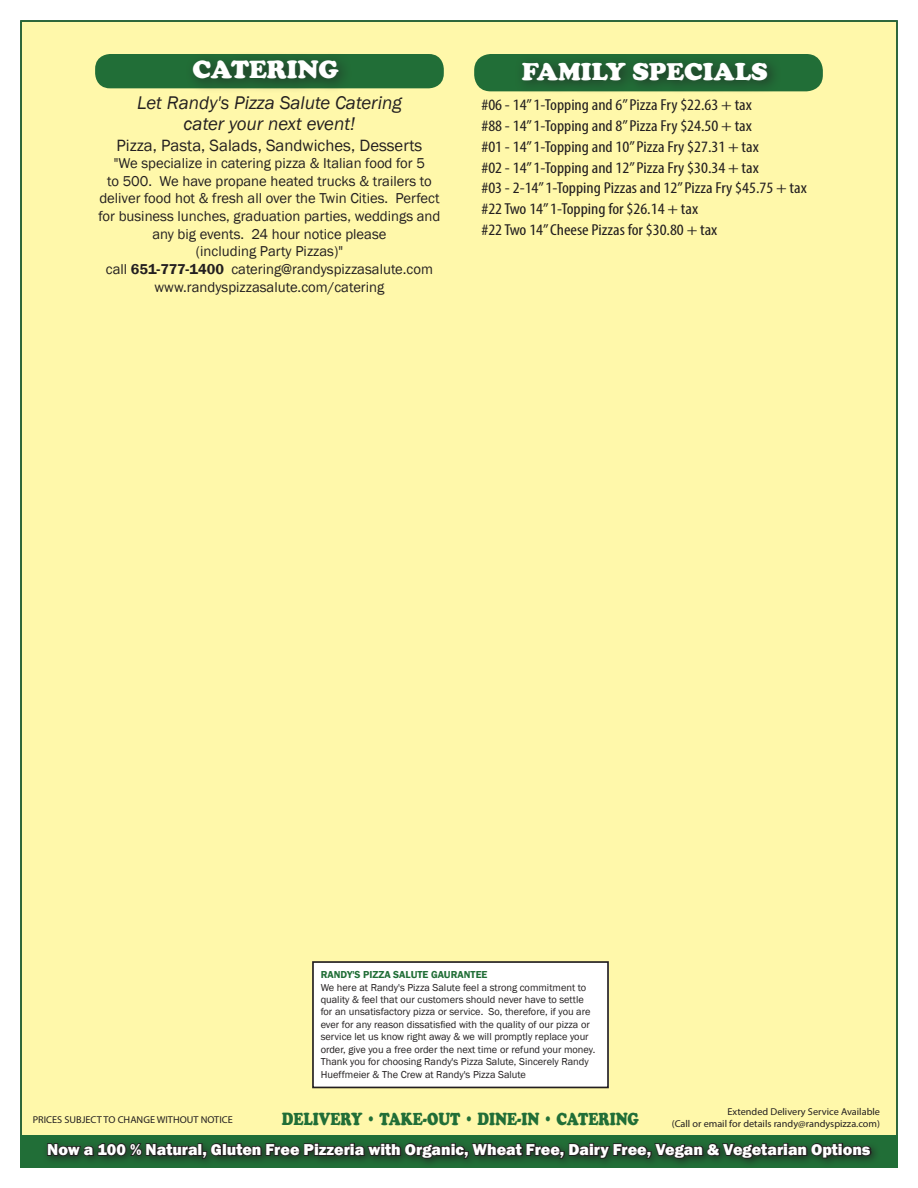
<style>
.page{position:relative;width:918px;height:1188px;background:#fff}
.page>*{position:absolute;margin:0;border:0;box-sizing:border-box;transform-origin:0 0}
.t1{font:900 25.65px "Cooper";color:#fff}
.t2{font:900 25.05px "Cooper";color:#fff}
.t3{font:italic 18.9px "Franklin Gothic";color:#231f20}
.t4{font:900 18px "Cooper";color:#216e37;scale:.81 1}
.t5{font:16.8px "Franklin Gothic";color:#231f20}
.t6{font:800 16.2px "Franklin Gothic";color:#fff}
.t7{font:condensed 15.9px "Myriad Pro";color:#231f20;scale:1.13 1}
.t8{font:14.7px/17.7px "Franklin Gothic";color:#231f20;text-align:center}
.t9{font:10.35px/12.5px "Franklin Gothic";color:#231f20}
.t10{font:600 10.35px "Franklin Gothic";color:#216e37}
.t11{font:9.9px "Myriad Pro";color:#231f20}
.s1{font-weight:600}
</style>
<div class="page">
<div style="left:21px;top:21px;width:876px;height:1146px;background:#fff8aa"></div>
<div style="left:313px;top:962px;width:295px;height:125px;background:#fff"></div>
<div style="left:312px;top:961px;width:297px;height:127px;border:2px solid #231f20"></div>
<div style="left:95px;top:54px;width:349px;height:34px;background:#216e37;border-radius:15px"></div>
<div style="left:185px;top:51px;width:168px;height:43px;background:#231f20;opacity:.75"></div>
<div style="left:474px;top:54px;width:349px;height:37px;background:#216e37;border-radius:16px"></div>
<div style="left:514px;top:54px;width:268px;height:41px;background:#231f20;opacity:.75"></div>
<div style="left:20px;top:1136px;width:878px;height:32px;background:#216e37"></div>
<svg style="left:44px;top:1135px;width:829px;height:29px"></svg>
<p class="t1" style="left:193px;top:54px;width:148px">CATERING</p>
<p class="t2" style="left:522px;top:57px;width:248px">FAMILY SPECIALS</p>
<p class="t7" style="left:481px;top:95px;width:241px">#06 - 14” 1-Topping and 6” Pizza Fry $22.63 + tax</p>
<p class="t7" style="left:481px;top:116px;width:241px">#88 - 14” 1-Topping and 8” Pizza Fry $24.50 + tax</p>
<p class="t7" style="left:481px;top:137px;width:247px">#01 - 14” 1-Topping and 10” Pizza Fry $27.31 + tax</p>
<p class="t7" style="left:481px;top:158px;width:247px">#02 - 14” 1-Topping and 12” Pizza Fry $30.34 + tax</p>
<p class="t7" style="left:481px;top:179px;width:289px">#03 - 2-14” 1-Topping Pizzas and 12” Pizza Fry $45.75 + tax</p>
<p class="t7" style="left:481px;top:199px;width:193px">#22 Two 14” 1-Topping for $26.14 + tax</p>
<p class="t7" style="left:481px;top:220px;width:210px">#22 Two 14” Cheese Pizzas for $30.80 + tax</p>
<p class="t3" style="left:137px;top:90px;width:266px">Let Randy's Pizza Salute Catering</p>
<p class="t3" style="left:184px;top:111px;width:173px">cater your next event!</p>
<p class="t5" style="left:117px;top:134px;width:307px">Pizza, Pasta, Salads, Sandwiches, Desserts</p>
<p class="t8" style="left:98px;top:155px;width:344px">"We specialize in catering pizza &amp; Italian food for 5<br>to 500. We have propane heated trucks &amp; trailers to deliver food hot &amp; fresh all over the Twin Cities. Perfect for business lunches, graduation parties, weddings and any big events. 24 hour notice please</p>
<p class="t8" style="left:196px;top:243px;width:149px">(including Party Pizzas)"</p>
<p class="t8" style="left:106px;top:261px;width:329px">call <span class="s1">651-777-1400</span> catering@randyspizzasalute.com www.randyspizzasalute.com/catering</p>
<p class="t10" style="left:321px;top:968px;width:168px">RANDY'S PIZZA SALUTE GAURANTEE</p>
<p class="t9" style="left:321px;top:981px;width:276px">We here at Randy's Pizza Salute feel a strong commitment to quality &amp; feel that our customers should never have to settle for an unsatisfactory pizza or service. So, therefore, if you are ever for any reason dissatisfied with the quality of our pizza or service let us know right away &amp; we will promptly replace your order, give you a free order the next time or refund your money.<br>Thank you for choosing Randy's Pizza Salute, Sincerely Randy Hueffmeier &amp; The Crew at Randy's Pizza Salute</p>
<p class="t11" style="left:728px;top:1106px;width:154px">Extended Delivery Service Available</p>
<p class="t11" style="left:672px;top:1118px;width:210px">(Call or email for details randy@randyspizza.com)</p>
<p class="t4" style="left:282px;top:1108px;width:443px">DELIVERY • TAKE-OUT • DINE-IN • CATERING</p>
<p class="t6" style="left:47px;top:1139px;width:825px">Now a 100 % Natural, Gluten Free Pizzeria with Organic, Wheat Free, Dairy Free, Vegan &amp; Vegetarian Options</p>
<p class="t11" style="left:33px;top:1114px;width:202px">PRICES SUBJECT TO CHANGE WITHOUT NOTICE</p>
</div>
